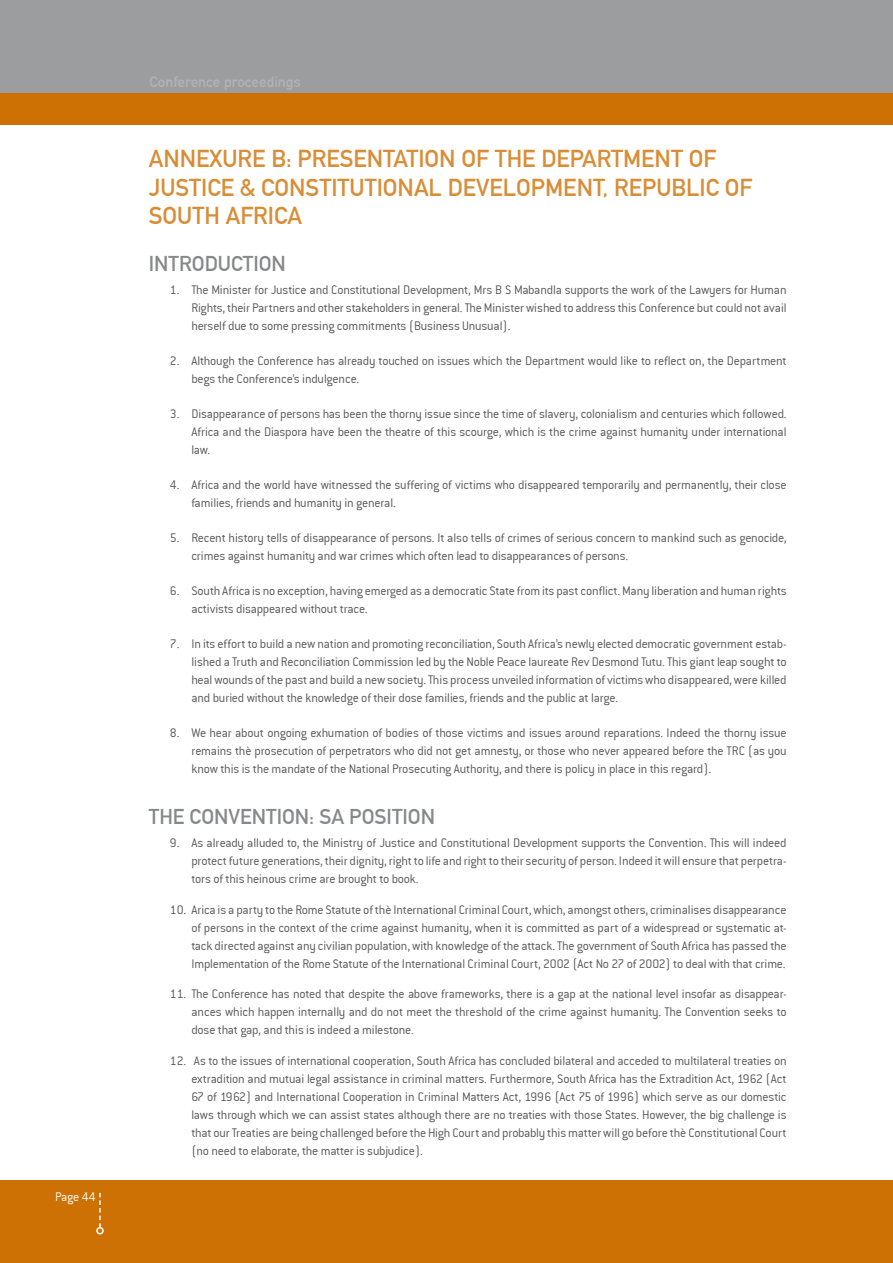
<style>
.page{position:relative;width:893px;height:1263px;background:#fff}
.page>*{position:absolute;margin:0;border:0;box-sizing:border-box;transform-origin:0 0}
.t1{font:24px/28.8px "DIN Mittelschrift";color:#d88d36}
.t2{font:21px "DIN Mittelschrift";color:#878889}
.t3{font:13.5px/18px "Conduit ITCTT Light";letter-spacing:-.01em;color:#58585a;text-align:justify}
.t4{font:13.5px "Conduit ITCTT Light";color:#fff}
</style>
<div class="page">
<div style="left:0;top:0;width:893px;height:124px;background:#ce7104"></div>
<div style="left:0;top:0;width:893px;height:92px;background:#9c9d9f"></div>
<div style="left:0;top:1180px;width:893px;height:83px;background:#ce7104"></div>
<svg style="left:99px;top:1193px;width:2px;height:34px"></svg>
<div style="left:96px;top:1227px;width:8px;height:7px;border:2px solid #fff;border-radius:50%"></div>
<p class="t4" style="left:55px;top:1188px;width:42px">Page 44</p>
<h1 class="t1" style="left:149px;top:144px;width:569px">ANNEXURE B: PRESENTATION OF TH E DEPARTMENT OF<br>JUSTICE &amp; CONSTITUTIONAL DEVELOPMENT, REPUBLI</h1>
<h1 class="t1" style="left:706px;top:173px;width:34px">C OF</h1>
<h1 class="t1" style="left:149px;top:202px;width:90px">SOUTH AFRI</h1>
<h1 class="t1" style="left:274px;top:202px;width:29px">CA</h1>
<h2 class="t2" style="left:149px;top:252px;width:116px">INTRO DUCTION</h2>
<p class="t3" style="left:191px;top:280px;width:597px">The Minister for Justice and Constitutional Development, M rs B S Mabandla supports the work of the Lawyers for Human Rights, their Partners and other stakeholders in general. The Minister wished to address this Conference but could not avail herself due to some pressing commitments (Business Unusual).</p>
<p class="t3" style="left:191px;top:351px;width:597px">Although the Conference has already touched on issues which the Department would like to reflect on, the Department begs the Conference’s indulgence.</p>
<p class="t3" style="left:191px;top:404px;width:597px">Disappearance of persons has been the thorny issue since the time of slavery, colonialism and centuries which followed.<br>Africa and the Diaspora have been the theatre of this scourge, which is the crime against humanity under international law.</p>
<p class="t3" style="left:191px;top:475px;width:597px">Africa and the world have witnessed the suffering of victims who disappeared temporarily and permanently, their close families, friends and humanity in general.</p>
<p class="t3" style="left:191px;top:528px;width:597px">Recent history tells of disappearance of persons. It also tells of crimes of serious concern to mankind such as genocide, crimes against humanity and war crimes which often lead to disappearances of persons.</p>
<p class="t3" style="left:191px;top:581px;width:597px">South Africa is no exception, having emerged as a democratic State from its past conflict. Many liberation and human rights activists disappeared without trace.</p>
<p class="t3" style="left:191px;top:634px;width:597px">In its effort to build a new nation and promoting reconciliation, South Africa’s newly elected democratic government estab&shy;lished a Truth and Reconciliation Commission led by the Noble Peace laureate Rev Desmond Tutu. This giant leap sought to heal wounds of the past and build a new society. This process unveiled information of victims who disappeared, were killed and buried without the knowledge of their dose families, friends and the public at large.</p>
<p class="t3" style="left:191px;top:723px;width:597px">We hear about ongoing exhumation of bodies of those victims and issues around reparations. Indeed the thorny issue remains thè prosecution of perpetrators who did not get amnesty, or those who never appeared before the TR C (as you know this is the mandate of the National Prosecuting Authority, and there is policy in place in this regard).</p>
<h2 class="t2" style="left:149px;top:804px;width:66px">THE CONVEN</h2>
<h2 class="t2" style="left:266px;top:804px;width:148px">TION : SA POSITION</h2>
<p class="t3" style="left:191px;top:833px;width:597px">As already alluded to, the Ministry of Justice and Constitutional Development supports the Convention. This will indeed protect future generations, their dignity, right to life and right to their security of person. Indeed it will ensure that perpetra&shy;tors of this heinous crime are brought to book.</p>
<p class="t3" style="left:191px;top:900px;width:597px;text-indent:-22px">10. Arica is a party to the Rome Statute of thè International Criminal Court, which, amongst others, criminalises disappearance of persons in the context of the crime against humanity, when it is committed as part of a widespread or systematic at&shy;tack directed against any civilian population, with knowledge of the attack. The government of South Africa has passed the Implementation of the Rome Statute of the International Criminal Court, 2002 (Act No 27 of 2002) to deal with that crime.</p>
<p class="t3" style="left:191px;top:985px;width:597px;text-indent:-22px">11. The Conference has noted that despite the above frameworks, there is a gap at the national level insofar as disappear&shy;ances which happen internally and do not meet the threshold of the crime against humanity. The Convention seeks to dose that gap, and this is indeed a milestone.</p>
<p class="t3" style="left:191px;top:1051px;width:597px">As to the issues of international cooperation, South Africa has concluded bilateral and acceded to multilateral treaties on extradition and mutuai legal assistance in criminal matters. Furthermore, South Africa has the Extradition Act, 1962 (Act 67 of 1962) and International Cooperation in Criminal Matters Act, 1996 (Act 75 of 1996) which serve as our domestic laws through which we can assist states although there are no treaties with those States. However, the big challenge is that our Treaties are being challenged before the High Court and probably this matter will go before thè Constitutional Court (no need to elaborate, the matter is subjudice).</p>
<p class="t3" style="left:170px;top:280px;width:11px">1.</p>
<p class="t3" style="left:170px;top:351px;width:11px">2.</p>
<p class="t3" style="left:170px;top:404px;width:11px">3.</p>
<p class="t3" style="left:170px;top:475px;width:11px">4.</p>
<p class="t3" style="left:170px;top:528px;width:11px">5.</p>
<p class="t3" style="left:170px;top:581px;width:11px">6.</p>
<p class="t3" style="left:170px;top:634px;width:11px">7.</p>
<p class="t3" style="left:170px;top:723px;width:11px">8.</p>
<p class="t3" style="left:170px;top:833px;width:11px">9.</p>
<p class="t3" style="left:170px;top:1051px;width:18px">12.</p>
</div>
